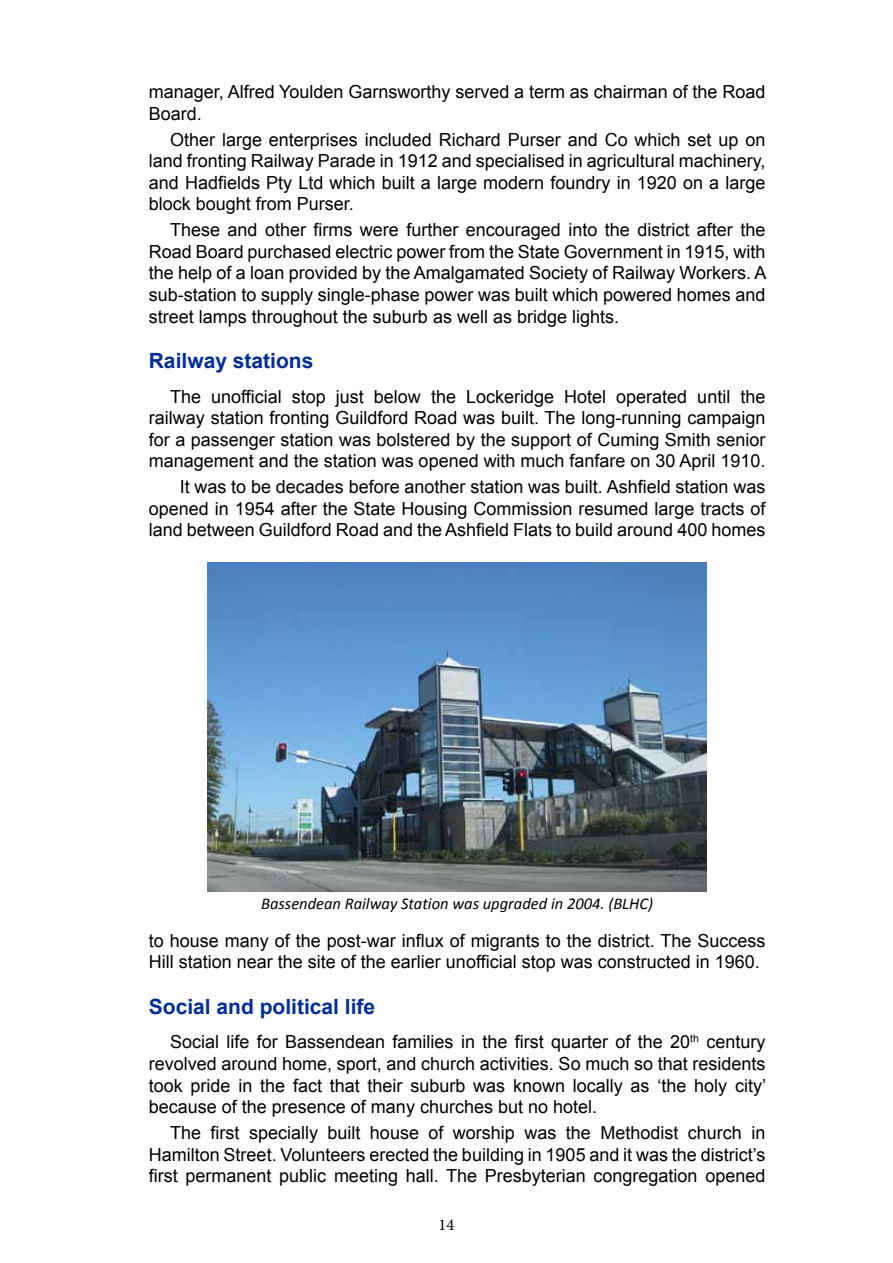
<style>
.page{position:relative;width:893px;height:1263px;background:#fff}
.page>*{position:absolute;margin:0;border:0;box-sizing:border-box;transform-origin:0 0}
.t1{font:700 21px "Arial";color:#002d99}
.t2{font:18px/21.6px "Arial";color:#000;text-align:justify}
.t3{font:italic 16.5px "Calibri";color:#000}
.t4{font:16.5px "Minion Pro";color:#000}
</style>
<div class="page">
<img style="left:207px;top:562px;width:500px;height:329px">
<p class="t2" style="left:149px;top:81px;width:618px">manager, Alfred Youlden Garnsworthy served a term as chairman of the Road<br>Board.</p>
<p class="t2" style="left:149px;top:129px;width:618px;text-indent:21px">Other large enterprises included Richard Purser and Co which set up on land fronting Railway Parade in 1912 and specialised in agricultural machinery, and Hadfields Pty Ltd which built a large modern foundry in 1920 on a large block bought from Purser.</p>
<p class="t2" style="left:149px;top:219px;width:619px;text-indent:21px">These and other firms were further encouraged into the district after the Road Board purchased electric power from the State Government in 1915, with the help of a loan provided by the Amalgamated Society of Railway Workers. A sub-station to supply single-phase power was built which powered homes and street lamps throughout the suburb as well as bridge lights.</p>
<p class="t1" style="left:149px;top:347px;width:166px">Railway stations</p>
<p class="t2" style="left:149px;top:386px;width:618px;text-indent:21px">The unofficial stop just below the Lockeridge Hotel operated until the railway station fronting Guildford Road was built. The long-running campaign for a passenger station was bolstered by the support of Cuming Smith senior management and the station was opened with much fanfare on 30 April 1910.</p>
<p class="t2" style="left:149px;top:476px;width:618px;text-indent:31px">It was to be decades before another station was built. Ashfield station was opened in 1954 after the State Housing Commission resumed large tracts of land between Guildford Road and the Ashfield Flats to build around 400 homes</p>
<p class="t3" style="left:261px;top:892px;width:394px">Bassendean Railway Station was upgraded in 2004. (BLHC)</p>
<p class="t2" style="left:149px;top:930px;width:618px">to house many of the post-war influx of migrants to the district. The Success<br>Hill station near the site of the earlier unofficial stop was constructed in 1960.</p>
<p class="t1" style="left:149px;top:992px;width:228px">Social and political life</p>
<p class="t2" style="left:149px;top:1031px;width:619px;text-indent:21px">Social life for Bassendean families in the first quarter of the 20<sup>th</sup> century revolved around home, sport, and church activities. So much so that residents took pride in the fact that their suburb was known locally as ‘the holy city’ because of the presence of many churches but no hotel.</p>
<p class="t2" style="left:149px;top:1122px;width:618px;text-indent:21px">The first specially built house of worship was the Methodist church in Hamilton Street. Volunteers erected the building in 1905 and it was the district’s first permanent public meeting hall. The Presbyterian congregation opened</p>
<p class="t4" style="left:439px;top:1214px;width:17px">14</p>
</div>
